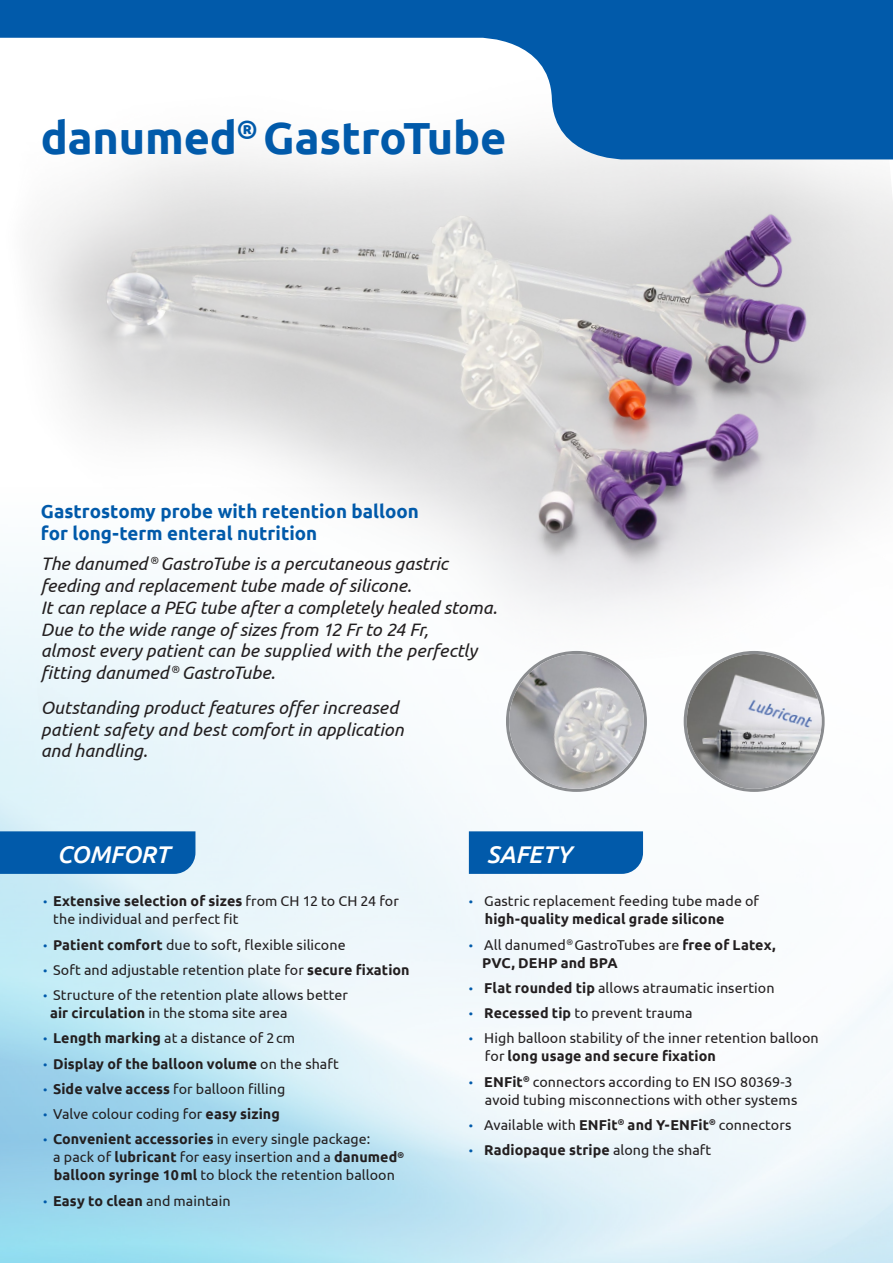
<style>
.page{position:relative;width:893px;height:1263px;background:#fff}
.page>*{position:absolute;margin:0;border:0;box-sizing:border-box;transform-origin:0 0}
.Fließtext{font:700 45px "Ubuntu";letter-spacing:-.005em;color:#015aaa}
.Fließtext-2{font:italic 500 24.15px "Ubuntu";letter-spacing:-.005em;color:#fff}
.Fließtext-3{font:700 18.75px/21.8px "Ubuntu";color:#015aaa}
.Fließtext-4{font:italic 18px/21.8px "Ubuntu";color:#231f20}
.Aufzählung{font:14.25px/18px "Ubuntu";letter-spacing:.005em;color:#231f20}
.Aufzählung-2{font:700 14.25px/18px "Ubuntu";letter-spacing:.005em;color:#231f20}
.s1{font-size:12px;color:#015aaa}
.s2{font-weight:700}
.s3{font-weight:400;font-size:12px;color:#015aaa}
.s4{font-weight:400}
</style>
<div class="page">
<img style="left:0;top:159px;width:893px;height:553px">
<div style="left:0;top:831px;width:195px;height:43px;background:#015aaa"></div>
<div style="left:469px;top:831px;width:174px;height:43px;background:#015aaa"></div>
<img style="left:509px;top:654px;width:135px;height:135px">
<img style="left:686px;top:654px;width:136px;height:135px">
<svg style="left:0;top:0;width:893px;height:159px;fill:#015aaa"></svg>
<p class="Fließtext" style="left:41px;top:111px;width:467px">danumed<sup>®</sup> GastroTube</p>
<p class="Fließtext-3" style="left:41px;top:501px;width:380px">Gastrostomy probe with retention balloon for long-term enteral nutrition</p>
<p class="Fließtext-4" style="left:41px;top:553px;width:458px">The danumed <sup>®</sup> GastroTube is a percutaneous gastric feeding and replacement tube made of silicone.<br>It can replace a PEG tube after a completely healed stoma.<br>Due to the wide range of sizes from 12 Fr to 24 Fr,<br>almost every patient can be supplied with the perfectly fitting danumed <sup>®</sup> GastroTube.</p>
<p class="Fließtext-4" style="left:41px;top:696px;width:364px">Outstanding product features offer increased patient safety and best comfort in application and handling.</p>
<p class="Fließtext-2" style="left:57px;top:840px;width:114px">COMFORT</p>
<p class="Fließtext-2" style="left:487px;top:839px;width:86px">SAFETY</p>
<p class="Aufzählung" style="left:485px;top:892px;width:276px;text-indent:-16px"><span class="s1">•</span> Gastric replacement feeding tube made of <span class="s2">high-quality medical grade silicone</span></p>
<p class="Aufzählung-2" style="left:482px;top:935px;width:295px;text-indent:-13px"><span class="s3">•</span> <span class="s4">All danumed</span><sup>®</sup> <span class="s4">GastroTubes are</span> free of Latex,<br>PVC, DEHP and BPA</p>
<p class="Aufzählung" style="left:469px;top:978px;width:307px"><span class="s1">•</span> <span class="s2">Flat rounded tip</span> allows atraumatic insertion</p>
<p class="Aufzählung" style="left:469px;top:1004px;width:225px"><span class="s1">•</span> <span class="s2">Recessed tip</span> to prevent trauma</p>
<p class="Aufzählung" style="left:485px;top:1029px;width:335px;text-indent:-16px"><span class="s1">•</span> High balloon stability of the inner retention balloon for <span class="s2">long usage and secure fixation</span></p>
<p class="Aufzählung" style="left:485px;top:1072px;width:314px;text-indent:-16px"><span class="s1">•</span> <span class="s2">ENFit</span><sup>®</sup> connectors according to EN ISO 80369-3 avoid tubing misconnections with other systems</p>
<p class="Aufzählung" style="left:469px;top:1115px;width:324px"><span class="s1">•</span> Available with <span class="s2">ENFit</span><sup>®</sup> <span class="s2">and Y-ENFit</span><sup>®</sup> connectors</p>
<p class="Aufzählung-2" style="left:469px;top:1141px;width:244px"><span class="s3">•</span> Radiopaque stripe <span class="s4">along the shaft</span></p>
<p class="Aufzählung" style="left:53px;top:892px;width:347px;text-indent:-10px"><span class="s1">•</span> <span class="s2">Extensive selection of sizes</span> from CH 12 to CH 24 for the individual and perfect fit</p>
<p class="Aufzählung" style="left:43px;top:935px;width:304px"><span class="s1">•</span> <span class="s2">Patient comfort</span> due to soft, flexible silicone</p>
<p class="Aufzählung" style="left:43px;top:960px;width:368px"><span class="s1">•</span> Soft and adjustable retention plate for <span class="s2">secure fixation</span></p>
<p class="Aufzählung" style="left:50px;top:986px;width:299px;text-indent:-7px"><span class="s1">•</span> Structure of the retention plate allows better <span class="s2">air circulation</span> in the stoma site area</p>
<p class="Aufzählung" style="left:43px;top:1029px;width:253px"><span class="s1">•</span> <span class="s2">Length marking</span> at a distance of 2cm</p>
<p class="Aufzählung-2" style="left:43px;top:1054px;width:297px"><span class="s3">•</span> Display of the balloon volume <span class="s4">on the shaft</span></p>
<p class="Aufzählung" style="left:43px;top:1079px;width:244px"><span class="s1">•</span> <span class="s2">Side valve access</span> for balloon filling</p>
<p class="Aufzählung" style="left:43px;top:1105px;width:238px"><span class="s1">•</span> Valve colour coding for <span class="s2">easy sizing</span></p>
<p class="Aufzählung" style="left:53px;top:1130px;width:352px;text-indent:-10px"><span class="s1">•</span> <span class="s2">Convenient accessories</span> in every single package:<br>a pack of <span class="s2">lubricant</span> for easy insertion and a <span class="s2">danumed</span><sup>® </sup><span class="s2">balloon syringe 10ml</span> to block the retention balloon</p>
<p class="Aufzählung-2" style="left:43px;top:1191px;width:189px"><span class="s3">•</span> Easy to clean <span class="s4">and maintain</span></p>
</div>
